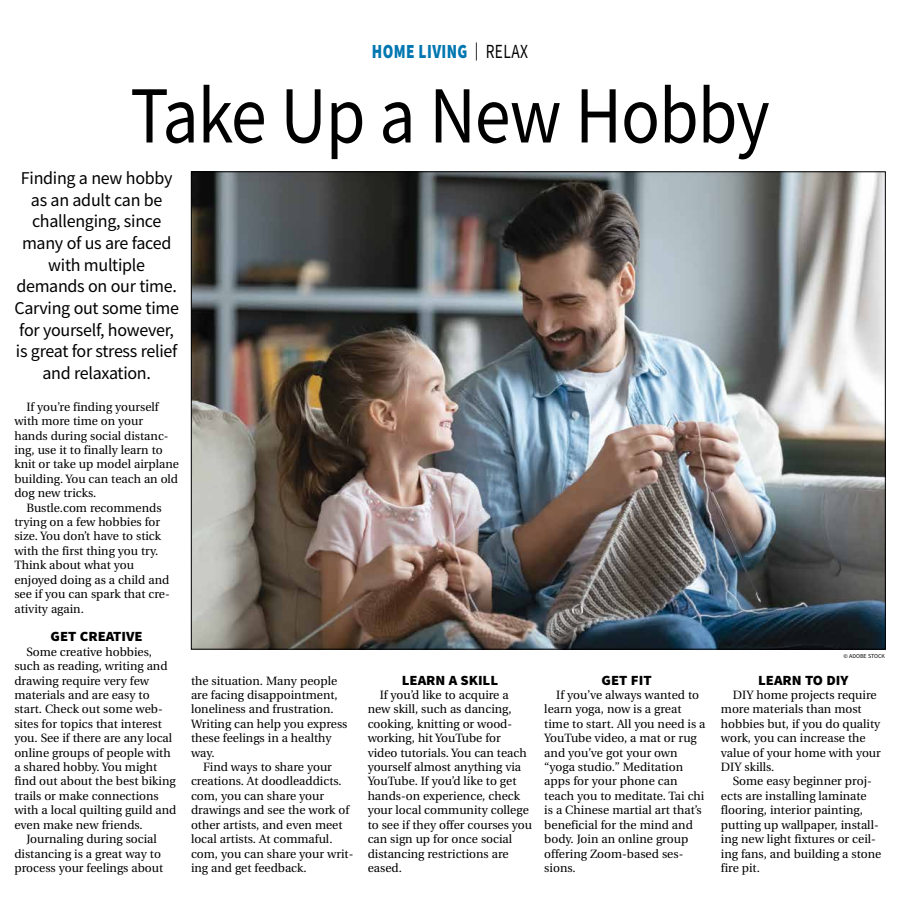
<style>
.page{position:relative;width:900px;height:908px;background:#fff}
.page>*{position:absolute;margin:0;border:0;box-sizing:border-box;transform-origin:0 0}
.t1{font:81px "Source Sans Pro";letter-spacing:-.015em;color:#000;scale:.89 1}
.t2{font:900 20px "Source Sans Pro";letter-spacing:.025em;color:#0077b1;scale:.77 1}
.t3{font:18px/21.6px "Source Sans Pro";letter-spacing:-.015em;color:#000;text-align:center}
.t4{font:900 14px "Source Sans Pro";color:#000;scale:1.05 1}
.t5{font:12px/14.4px "Utopia";color:#000}
.t6{font:6px "Source Sans Pro";color:#000}
.s1{font-weight:400;font-size:18px;color:#000}
.s2{font-weight:400;color:#000}
</style>
<div class="page">
<img style="left:193px;top:173px;width:691px;height:474px">
<h2 class="t2" style="left:372px;top:38px;width:204px">HOME LIVING <span class="s1">|</span> <span class="s2">RELAX</span></h2>
<h1 class="t1" style="left:130px;top:64px;width:720px">Take Up a New Hobby</h1>
<h3 class="t3" style="left:14px;top:167px;width:166px">Finding a new hobby as an adult can be challenging, since many of us are faced with multiple demands on our time.<br>Carving out some time for yourself, however, is great for stress relief and relaxation.</h3>
<p class="t5" style="left:14px;top:399px;width:166px;text-indent:12px">If you’re finding yourself with more time on your hands during social distanc&shy;ing, use it to finally learn to knit or take up model airplane building. You can teach an old dog new tricks.</p>
<p class="t5" style="left:14px;top:500px;width:157px;text-indent:12px">Bustle.com recommends trying on a few hobbies for size. You don’t have to stick with the first thing you try.<br>Think about what you enjoyed doing as a child and see if you can spark that cre&shy;ativity again.</p>
<p class="t4" style="left:51px;top:626px;width:89px">GET CREATIVE</p>
<p class="t5" style="left:26px;top:644px;width:127px">Some creative hobbies,</p>
<p class="t5" style="left:14px;top:659px;width:155px">such as reading, writing and</p>
<p class="t5" style="left:14px;top:673px;width:136px">drawing require very few</p>
<p class="t5" style="left:14px;top:687px;width:137px">materials and are easy to</p>
<p class="t5" style="left:14px;top:702px;width:150px">start. Check out some web-</p>
<p class="t5" style="left:14px;top:716px;width:149px">sites for topics that interest</p>
<p class="t5" style="left:14px;top:731px;width:159px">you. See if there are any local</p>
<p class="t5" style="left:14px;top:745px;width:158px">online groups of people with</p>
<p class="t5" style="left:14px;top:759px;width:144px">a shared hobby. You might</p>
<p class="t5" style="left:14px;top:774px;width:163px">find out about the best biking</p>
<p class="t5" style="left:14px;top:788px;width:146px">trails or make connections</p>
<p class="t5" style="left:14px;top:803px;width:163px">with a local quilting guild and</p>
<p class="t5" style="left:14px;top:817px;width:130px">even make new friends.</p>
<p class="t5" style="left:26px;top:831px;width:132px">Journaling during social</p>
<p class="t5" style="left:14px;top:846px;width:148px">distancing is a great way to</p>
<p class="t5" style="left:14px;top:860px;width:150px">process your feelings about</p>
<p class="t5" style="left:191px;top:673px;width:158px">the situation. Many people are facing disappointment, loneliness and frustration.<br>Writing can help you express these feelings in a healthy way.</p>
<p class="t5" style="left:191px;top:759px;width:164px;text-indent:12px">Find ways to share your creations. At doodleaddicts. com, you can share your drawings and see the work of other artists, and even meet local artists. At commaful. com, you can share your writ&shy;ing and get feedback.</p>
<p class="t4" style="left:402px;top:670px;width:93px">LEARN A SKILL</p>
<p class="t5" style="left:368px;top:687px;width:166px;text-indent:12px">If you’d like to acquire a new skill, such as dancing, cooking, knitting or wood&shy;working, hit YouTube for video tutorials. You can teach yourself almost anything via<br>YouTube. If you’d like to get hands-on experience, check your local community college to see if they offer courses you can sign up for once social distancing restrictions are eased.</p>
<p class="t4" style="left:602px;top:670px;width:49px">GET FIT</p>
<p class="t5" style="left:544px;top:687px;width:163px;text-indent:12px">If you’ve always wanted to learn yoga, now is a great time to start. All you need is a<br>YouTube video, a mat or rug and you’ve got your own “yoga studio.” Meditation apps for your phone can teach you to meditate. Tai chi is a Chinese martial art that’s beneficial for the mind and body. Join an online group offering Zoom-based ses&shy;sions.</p>
<p class="t6" style="left:844px;top:652px;width:43px">© ADOBE STOCK</p>
<p class="t4" style="left:758px;top:670px;width:88px">LEARN TO DIY</p>
<p class="t5" style="left:721px;top:687px;width:161px;text-indent:12px">DIY home projects require more materials than most hobbies but, if you do quality work, you can increase the value of your home with your<br>DIY skills.</p>
<p class="t5" style="left:721px;top:774px;width:162px;text-indent:12px">Some easy beginner proj&shy;ects are installing laminate flooring, interior painting, putting up wallpaper, install&shy;ing new light fixtures or ceil&shy;ing fans, and building a stone fire pit.</p>
</div>
